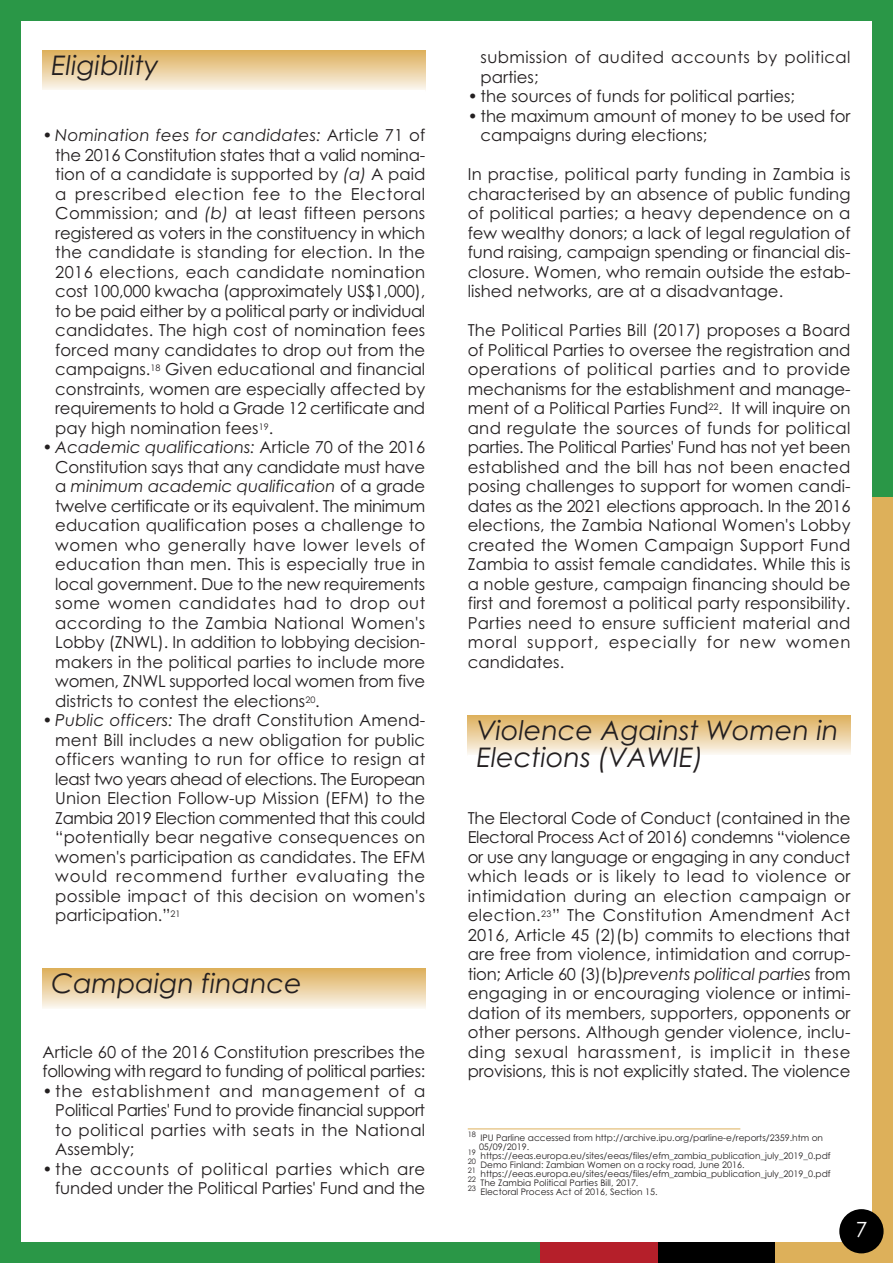
<style>
.page{position:relative;width:893px;height:1263px;background:#2a9747}
.page>*{position:absolute;margin:0;border:0;box-sizing:border-box;transform-origin:0 0}
.t1{font:italic 27px/27px "Century Gothic";color:#231f20}
.t2{font:21px "Century Gothic";color:#fff}
.t3{font:16.5px/19.5px "Century Gothic";color:#231f20;text-align:justify}
.t4{font:16.5px/19.5px "Century Gothic";letter-spacing:-.02em;color:#231f20}
.t5{font:16.5px/19.5px "Century Gothic";letter-spacing:.025em;color:#231f20}
.t6{font:9px/9px "Century Gothic";color:#231f20}
.t7{font:7.5px "Century Gothic";color:#231f20}
.s1{font-style:italic}
</style>
<div class="page">
<div style="left:775px;top:497px;width:118px;height:766px;background:#ddb05a"></div>
<div style="left:657px;top:497px;width:118px;height:766px;background:#000"></div>
<div style="left:540px;top:497px;width:117px;height:766px;background:#b51f2a"></div>
<div style="left:21px;top:21px;width:851px;height:1221px;background:#fff"></div>
<div style="left:839px;top:1209px;width:45px;height:44px;background:#000;border-radius:50%"></div>
<hr style="left:468px;top:1128px;width:272px;height:1px;background:#ddb05a">
<div style="left:43px;top:50px;width:382px;height:41px;background:linear-gradient(to bottom,#ddae59,#fbf7f0)"></div>
<div style="left:43px;top:968px;width:382px;height:41px;background:linear-gradient(to bottom,#ddae58,#fbf7ef)"></div>
<svg style="left:468px;top:715px;width:382px;height:33px"></svg>
<div style="left:468px;top:748px;width:382px;height:8px;background:#f9f3e9"></div>
<hr style="left:468px;top:755px;width:382px;height:3px;background:#fff">
<h1 class="t1" style="left:52px;top:55px;width:109px">Eligibility</h1>
<p class="t3" style="left:55px;top:127px;width:372px;text-indent:-13px">• <span class="s1">Nomination fees for candidates:</span> Article 71 of the 2016 Constitution states that a valid nomina&shy;tion of a candidate is supported by <span class="s1">(a)</span> A paid a prescribed election fee to the Electoral Commission; and <span class="s1">(b)</span> at least fifteen persons registered as voters in the constituency in which the candidate is standing for election. In the 2016 elections, each candidate nomination cost 100,000 kwacha (approximately US$1,000), to be paid either by a political party or individual candidates. The high cost of nomination fees forced many candidates to drop out from the campaigns.<sup>18</sup> Given educational and financial constraints, women are especially affected by requirements to hold a Grade 12 certificate and pay high nomination fees<sup>19</sup>.</p>
<p class="t3" style="left:55px;top:439px;width:372px;text-indent:-13px">• <span class="s1">Academic qualifications:</span> Article 70 of the 2016<br>Constitution says that any candidate must have a <span class="s1">minimum academic qualification</span> of a grade twelve certificate or its equivalent. The minimum education qualification poses a challenge to women who generally have lower levels of education than men. This is especially true in local government. Due to the new requirements some women candidates had to drop out according to the Zambia National Women's Lobby (ZNWL). In addition to lobbying decision&shy;makers in the political parties to include more women, ZNWL supported local women from five districts to contest the elections<sup>20</sup>.</p>
<p class="t3" style="left:55px;top:712px;width:372px;text-indent:-13px">• <span class="s1">Public officers:</span> The draft Constitution Amend&shy;ment Bill includes a new obligation for public officers wanting to run for office to resign at least two years ahead of elections. The European Union Election Follow-up Mission (EFM) to the Zambia 2019 Election commented that this could “potentially bear negative consequences on women's participation as candidates. The EFM would recommend further evaluating the possible impact of this decision on women's participation.”<sup>21</sup></p>
<h1 class="t1" style="left:52px;top:973px;width:252px">Campaign finance</h1>
<p class="t4" style="left:43px;top:1044px;width:384px">Article 60 of the 2016 Constitution prescribes the following with regard to funding of political parties:</p>
<p class="t3" style="left:55px;top:1083px;width:371px;text-indent:-13px">•the establishment and management of a Political Parties' Fund to provide financial support to political parties with seats in the National Assembly;</p>
<p class="t3" style="left:43px;top:1161px;width:384px;text-align:right">•the accounts of political parties which are funded under the Political Parties' Fund and the</p>
<p class="t5" style="left:480px;top:49px;width:371px">submission of audited accounts by political parties;</p>
<p class="t3" style="left:468px;top:88px;width:329px">• the sources of funds for political parties;</p>
<p class="t3" style="left:480px;top:108px;width:371px;text-indent:-13px">• the maximum amount of money to be used for campaigns during elections;</p>
<p class="t3" style="left:468px;top:166px;width:384px">In practise, political party funding in Zambia is characterised by an absence of public funding of political parties; a heavy dependence on a few wealthy donors; a lack of legal regulation of fund raising, campaign spending or financial dis&shy;closure. Women, who remain outside the estab&shy;lished networks, are at a disadvantage.</p>
<p class="t3" style="left:468px;top:322px;width:384px">The Political Parties Bill (2017) proposes a Board of Political Parties to oversee the registration and operations of political parties and to provide mechanisms for the establishment and manage&shy;ment of a Political Parties Fund<sup>22</sup>. It will inquire on and regulate the sources of funds for political parties. The Political Parties' Fund has not yet been established and the bill has not been enacted posing challenges to support for women candi&shy;dates as the 2021 elections approach. In the 2016 elections, the Zambia National Women's Lobby created the Women Campaign Support Fund Zambia to assist female candidates. While this is a noble gesture, campaign financing should be first and foremost a political party responsibility.<br>Parties need to ensure sufficient material and moral support, especially for new women candidates.</p>
<h1 class="t1" style="left:477px;top:719px;width:363px">Violence Against Women in<br>Elections (VAWIE)</h1>
<p class="t3" style="left:468px;top:810px;width:384px">The Electoral Code of Conduct (contained in the Electoral Process Act of 2016) condemns “violence or use any language or engaging in any conduct which leads or is likely to lead to violence or intimidation during an election campaign or election.<sup>23</sup>” The Constitution Amendment Act 2016, Article 45 (2)(b) commits to elections that are free from violence, intimidation and corrup&shy;tion; Article 60 (3)(b)<span class="s1">prevents political parties</span> from engaging in or encouraging violence or intimi&shy;dation of its members, supporters, opponents or other persons. Although gender violence, inclu&shy;ding sexual harassment, is implicit in these provisions, this is not explicitly stated. The violence</p>
<p class="t7" style="left:468px;top:1131px;width:10px">18</p>
<p class="t6" style="left:479px;top:1134px;width:346px">IPU Parline accessed from http://archive.ipu.org/parline-e/reports/2359.htm on<br>05/09/2019.</p>
<p class="t7" style="left:468px;top:1149px;width:10px">19</p>
<p class="t6" style="left:480px;top:1152px;width:352px">https://eeas.europa.eu/sites/eeas/files/efm_zambia_publication_july_2019_0.pdf</p>
<p class="t7" style="left:468px;top:1158px;width:10px">20</p>
<p class="t6" style="left:480px;top:1161px;width:266px">Demo Finland: Zambian Women on a rocky road, June 2016.</p>
<p class="t7" style="left:468px;top:1167px;width:10px">21</p>
<p class="t6" style="left:480px;top:1170px;width:352px">https://eeas.europa.eu/sites/eeas/files/efm_zambia_publication_july_2019_0.pdf</p>
<p class="t7" style="left:468px;top:1176px;width:10px">22</p>
<p class="t6" style="left:480px;top:1179px;width:159px">The Zambia Political Parties Bill, 2017.</p>
<p class="t7" style="left:468px;top:1185px;width:10px">23</p>
<p class="t6" style="left:480px;top:1188px;width:178px">Electoral Process Act of 2016, Section 15.</p>
<p class="t2" style="left:856px;top:1221px;width:13px">7</p>
</div>
